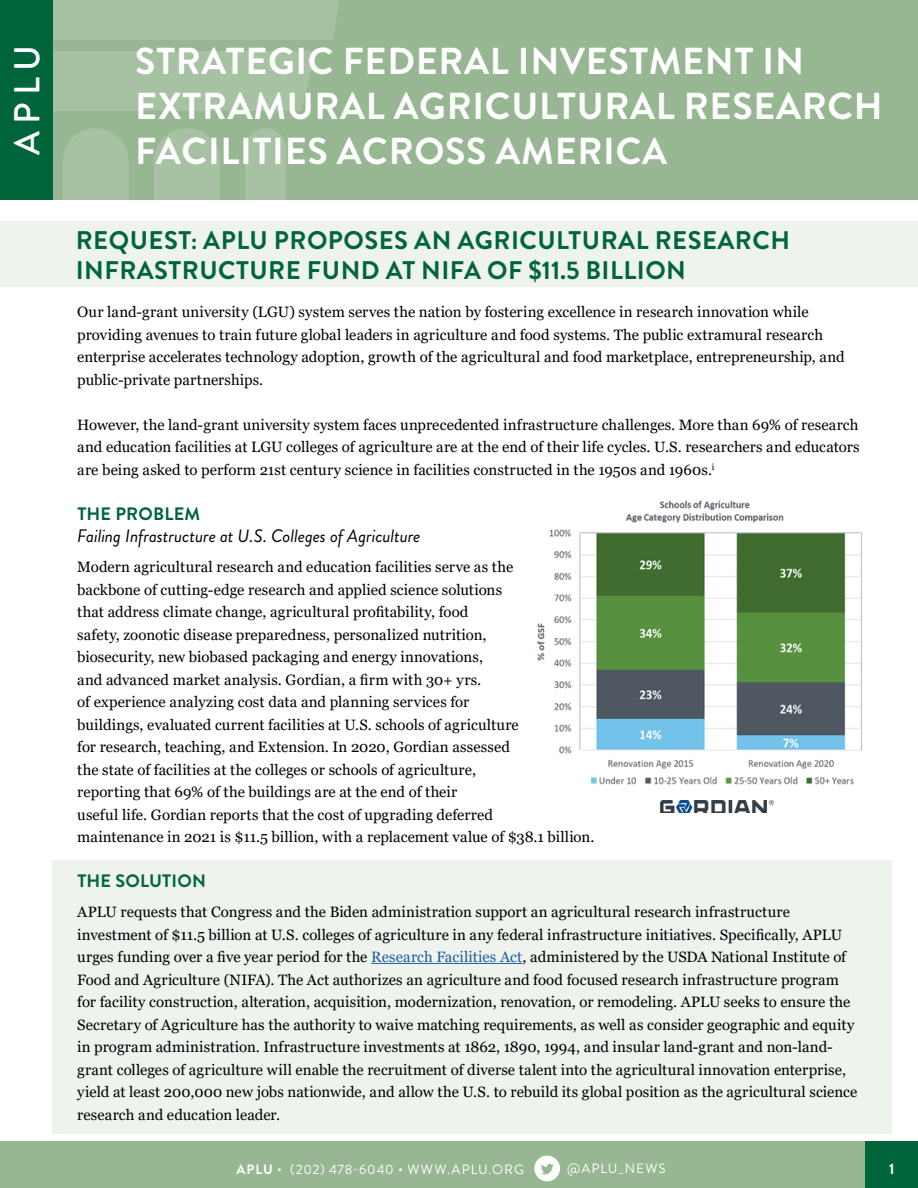
<style>
.page{position:relative;width:918px;height:1188px;background:#fff}
.page>*{position:absolute;margin:0;border:0;box-sizing:border-box;transform-origin:0 0}
.t1{font:700 37.5px/45px "Brandon Grotesque";letter-spacing:.02em;color:#fff}
.t2{font:500 36px "Brandon Grotesque";color:#fff}
.t3{font:700 25.5px/30px "Brandon Grotesque";letter-spacing:.02em;color:#00653b}
.t4{font:italic 18px "Brandon Grotesque";letter-spacing:-.005em;color:#000}
.t5{font:700 18px "Brandon Grotesque";letter-spacing:.01em;color:#00653b}
.t6{font:15px/22.5px "Georgia";letter-spacing:.005em;color:#000}
.t7{font:700 15px "Brandon Grotesque";color:#fff}
.t8{font:13.5px "Brandon Grotesque";letter-spacing:.07em;color:#fff}
.s1{color:#215e9e}
.s2{font-weight:700}
</style>
<div class="page">
<div style="left:0;top:0;width:918px;height:200px;background:#96b792"></div>
<div style="left:0;top:1141px;width:918px;height:47px;background:#96b792"></div>
<div style="left:52px;top:51px;width:264px;height:60px;background:#a6c2a3"></div>
<div style="left:52px;top:0;width:287px;height:40px;background:#a6c2a3"></div>
<svg style="left:63px;top:128px;width:65px;height:72px;background:#a4c0a1"></svg>
<svg style="left:154px;top:128px;width:66px;height:72px;background:#a4c0a1"></svg>
<div style="left:245px;top:128px;width:41px;height:72px;background:#a6c2a3"></div>
<div style="left:0;top:0;width:52px;height:200px;background:#00653b"></div>
<div style="left:866px;top:1141px;width:52px;height:47px;background:#00653b"></div>
<svg style="left:534px;top:1156px;width:26px;height:25px"></svg>
<div style="left:0;top:221px;width:918px;height:66px;background:#eef3ee"></div>
<div style="left:52px;top:860px;width:840px;height:273px;background:#eef3ee"></div>
<hr style="left:371px;top:963px;width:152px;height:1px;background:#215e9e">
<img style="left:537px;top:500px;width:325px;height:285px">
<img style="left:661px;top:800px;width:112px;height:12px">
<h2 class="t2" style="left:2px;top:155px;width:112px;rotate:-90deg">APLU</h2>
<h1 class="t1" style="left:135px;top:39px;width:749px">STRATEGIC FEDERAL INVESTMENT IN<br>EXTRAMURAL AGRICULTURAL RESEARCH</h1>
<h1 class="t1" style="left:135px;top:129px;width:533px">FACILITIES ACROSS AMERICA</h1>
<h3 class="t3" style="left:76px;top:225px;width:716px">REQUEST: APLU PROPOSES AN AGRICULTURAL RESEARCH<br>INFRASTRUCTURE FUND AT NIFA OF $11.5 BILLION</h3>
<p class="t6" style="left:77px;top:301px;width:769px">Our land-grant university (LGU) system serves the nation by fostering excellence in research innovation while providing avenues to train future global leaders in agriculture and food systems. The public extramural research enterprise accelerates technology adoption, growth of the agricultural and food marketplace, entrepreneurship, and public-private partnerships.</p>
<p class="t6" style="left:77px;top:414px;width:784px;text-align:justify">However, the land-grant university system faces unprecedented infrastructure challenges. More than 69% of research and education facilities at LGU colleges of agriculture are at the end of their life cycles. U.S. researchers and educators are being asked to perform 21st century science in facilities constructed in the 1950s and 1960s.<sup>i</sup></p>
<p class="t5" style="left:77px;top:501px;width:124px">THE PROBLEM</p>
<p class="t4" style="left:77px;top:524px;width:345px">Failing Infrastructure at U.S. Colleges of Agriculture</p>
<p class="t6" style="left:77px;top:556px;width:519px">Modern agricultural research and education facilities serve as the<br>backbone of cutting-edge research and applied science solutions<br>that address climate change, agricultural profitability, food<br>safety, zoonotic disease preparedness, personalized nutrition,<br>biosecurity, new biobased packaging and energy innovations,<br>and advanced market analysis. Gordian, a firm with 30+ yrs.<br>of experience analyzing cost data and planning services for<br>buildings, evaluated current facilities at U.S. schools of agriculture<br>for research, teaching, and Extension. In 2020, Gordian assessed<br>the state of facilities at the colleges or schools of agriculture,<br>reporting that 69% of the buildings are at the end of their<br>useful life. Gordian reports that the cost of upgrading deferred<br>maintenance in 2021 is $11.5 billion, with a replacement value of $38.1 billion.</p>
<p class="t5" style="left:77px;top:868px;width:130px">THE SOLUTION</p>
<p class="t6" style="left:77px;top:901px;width:782px">APLU requests that Congress and the Biden administration support an agricultural research infrastructure investment of $11.5 billion at U.S. colleges of agriculture in any federal infrastructure initiatives. Specifically, APLU urges funding over a five year period for the <span class="s1">Research Facilities Act</span>, administered by the USDA National Institute of Food and Agriculture (NIFA). The Act authorizes an agriculture and food focused research infrastructure program for facility construction, alteration, acquisition, modernization, renovation, or remodeling. APLU seeks to ensure the Secretary of Agriculture has the authority to waive matching requirements, as well as consider geographic and equity in program administration. Infrastructure investments at 1862, 1890, 1994, and insular land-grant and non-land&shy;grant colleges of agriculture will enable the recruitment of diverse talent into the agricultural innovation enterprise, yield at least 200,000 new jobs nationwide, and allow the U.S. to rebuild its global position as the agricultural science research and education leader.</p>
<p class="t8" style="left:236px;top:1160px;width:289px"><span class="s2">APLU</span> • (202) 478-6040 • WWW.APLU.ORG</p>
<p class="t8" style="left:567px;top:1159px;width:100px">@APLU_NEWS</p>
<p class="t7" style="left:889px;top:1158px;width:7px">1</p>
</div>
